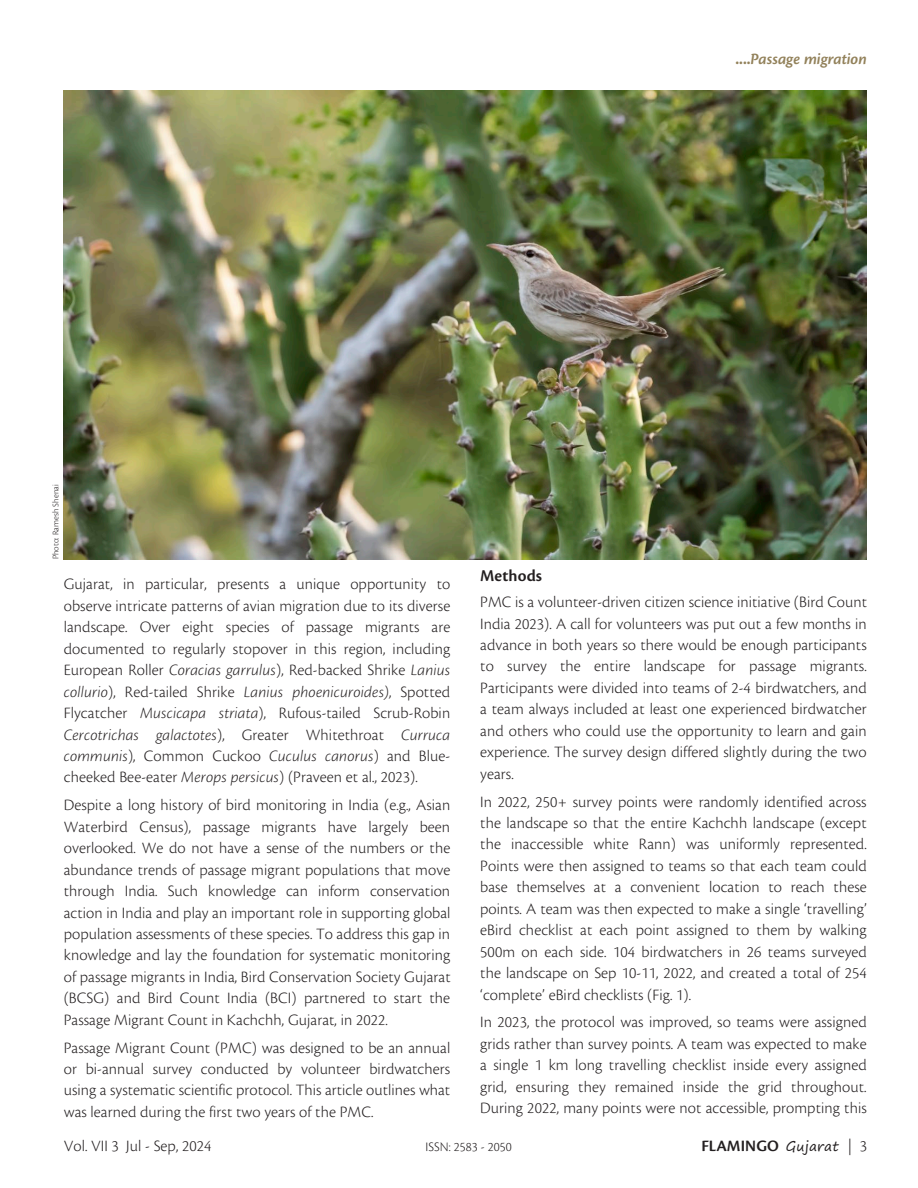
<style>
.page{position:relative;width:918px;height:1188px;background:#fff}
.page>*{position:absolute;margin:0;border:0;box-sizing:border-box;transform-origin:0 0}
.t1{font:600 17.25px "Cronos Pro";letter-spacing:.005em;color:#231f20}
.t2{font:300 16.5px/21.5px "Cronos Pro";letter-spacing:.005em;color:#231f20;text-align:justify}
.t3{font:italic 600 16.5px "Cronos Pro";letter-spacing:-.005em;color:#93825b}
.t4{font:600 16.5px "Cronos Pro";letter-spacing:.005em;color:#231f20}
.t5{font:300 13.5px "Cronos Pro";letter-spacing:.005em;color:#231f20}
.t6{font:300 9px "Cronos Pro";letter-spacing:.005em;color:#231f20}
.s1{font-weight:700;font-style:normal}
.s2{font-style:italic}
.s3{font-family:"Segoe Print";font-weight:400;font-size:13.5px}
.s4{font-weight:300}
</style>
<div class="page">
<img style="left:64px;top:91px;width:803px;height:468px">
<p class="t3" style="left:736px;top:49px;width:133px"><span class="s1">....</span>Passage migration</p>
<p class="t6" style="left:50px;top:559px;width:77px;rotate:-90deg">Photo: Ramesh Shenai</p>
<p class="t2" style="left:64px;top:573px;width:388px">Gujarat, in particular, presents a unique opportunity to observe intricate patterns of avian migration due to its diverse landscape. Over eight species of passage migrants are documented to regularly stopover in this region, including European Roller <span class="s2">Coracias garrulus</span>), Red-backed Shrike <span class="s2">Lanius collurio</span>), Red-tailed Shrike <span class="s2">Lanius phoenicuroides)</span>, Spotted Flycatcher <span class="s2">Muscicapa striata</span>), Rufous-tailed Scrub-Robin <span class="s2">Cercotrichas galactotes</span>), Greater Whitethroat <span class="s2">Curruca communis</span>), Common Cuckoo <span class="s2">Cuculus canorus</span>) and Blue&shy;cheeked Bee-eater <span class="s2">Merops persicus</span>) (Praveen et al., 2023).</p>
<p class="t2" style="left:64px;top:794px;width:389px">Despite a long history of bird monitoring in India (e.g., Asian Waterbird Census), passage migrants have largely been overlooked. We do not have a sense of the numbers or the abundance trends of passage migrant populations that move through India. Such knowledge can inform conservation action in India and play an important role in supporting global population assessments of these species. To address this gap in knowledge and lay the foundation for systematic monitoring of passage migrants in India, Bird Conservation Society Gujarat (BCSG) and Bird Count India (BCI) partnered to start the Passage Migrant Count in Kachchh, Gujarat, in 2022.</p>
<p class="t2" style="left:64px;top:1037px;width:388px">Passage Migrant Count (PMC) was designed to be an annual or bi-annual survey conducted by volunteer birdwatchers using a systematic scientific protocol. This article outlines what was learned during the first two years of the PMC.</p>
<p class="t1" style="left:480px;top:566px;width:63px">Methods</p>
<p class="t2" style="left:480px;top:591px;width:388px">PMC is a volunteer-driven citizen science initiative (Bird Count India 2023). A call for volunteers was put out a few months in advance in both years so there would be enough participants to survey the entire landscape for passage migrants.<br>Participants were divided into teams of 2-4 birdwatchers, and a team always included at least one experienced birdwatcher and others who could use the opportunity to learn and gain experience. The survey design differed slightly during the two years.</p>
<p class="t2" style="left:480px;top:791px;width:388px">In 2022, 250+ survey points were randomly identified across the landscape so that the entire Kachchh landscape (except the inaccessible white Rann) was uniformly represented.<br>Points were then assigned to teams so that each team could base themselves at a convenient location to reach these points. A team was then expected to make a single ‘travelling’ eBird checklist at each point assigned to them by walking 500m on each side. 104 birdwatchers in 26 teams surveyed the landscape on Sep 10-11, 2022, and created a total of 254 ‘complete’ eBird checklists (Fig. 1).</p>
<p class="t2" style="left:480px;top:1011px;width:388px">In 2023, the protocol was improved, so teams were assigned grids rather than survey points. A team was expected to make a single 1 km long travelling checklist inside every assigned grid, ensuring they remained inside the grid throughout.<br>During 2022, many points were not accessible, prompting this</p>
<p class="t2" style="left:64px;top:1135px;width:149px">Vol. VII 3 Jul - Sep, 2024</p>
<p class="t5" style="left:426px;top:1139px;width:88px">ISSN: 2583 - 2050</p>
<p class="t4" style="left:701px;top:1137px;width:167px">FLAMINGO <span class="s3">Gujarat</span> <span class="s4">| 3</span></p>
</div>
